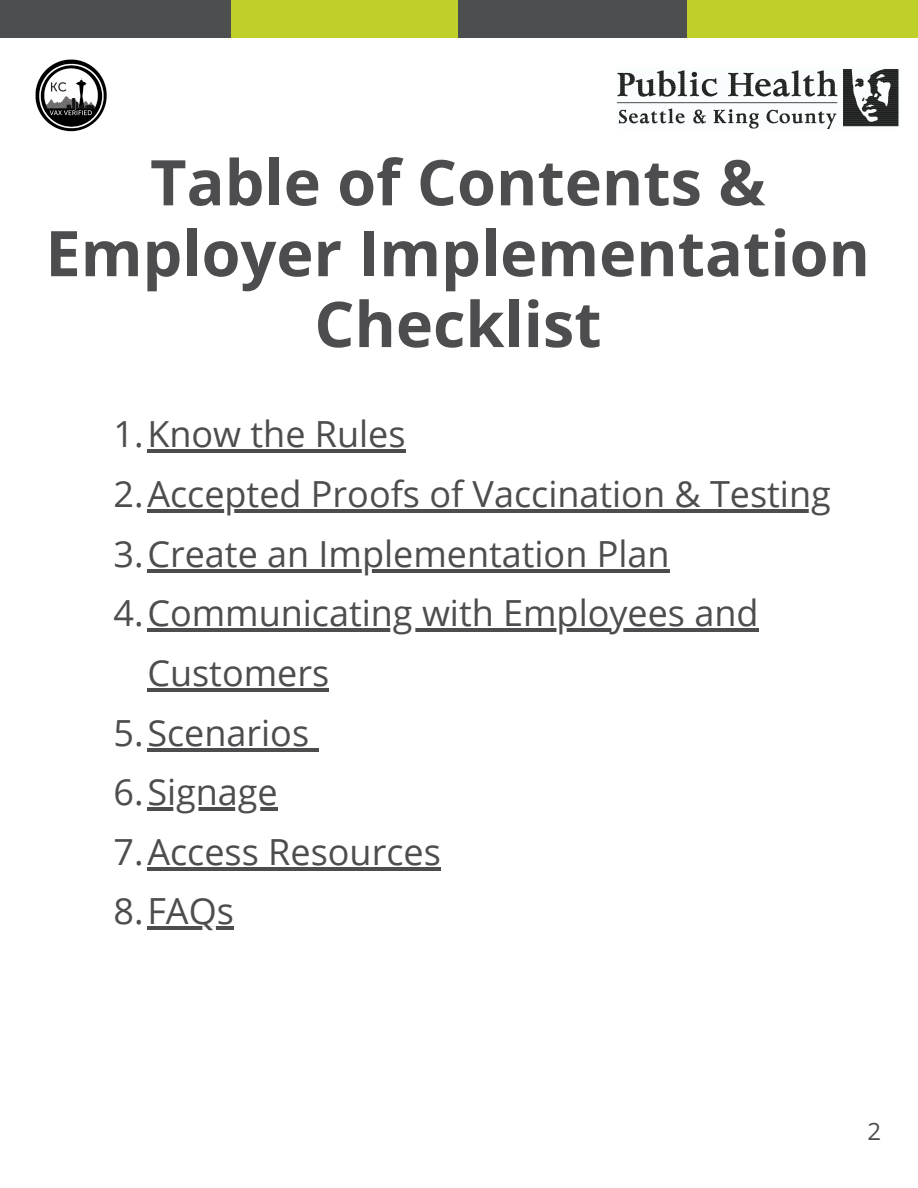
<style>
.page{position:relative;width:918px;height:1188px;background:#fff}
.page>*{position:absolute;margin:0;border:0;box-sizing:border-box;transform-origin:0 0}
.t1{font:700 63px/70.8px "Open Sans";color:#4d4d4f;text-align:center}
.t2{font:36px "Open Sans";color:#4d4d4f}
.t3{font:24px "Open Sans";color:#4d4d4f}
</style>
<div class="page">
<div style="left:227px;top:0;width:231px;height:37px;background:#bfd02b"></div>
<div style="left:458px;top:0;width:231px;height:37px;background:#4c4e4f"></div>
<div style="left:687px;top:0;width:231px;height:37px;background:#bfd02b"></div>
<hr style="left:147px;top:450px;width:259px;height:3px;background:#4d4d4f">
<hr style="left:147px;top:509px;width:684px;height:4px;background:#4d4d4f">
<hr style="left:147px;top:569px;width:523px;height:3px;background:#4d4d4f">
<hr style="left:147px;top:629px;width:612px;height:3px;background:#4d4d4f">
<hr style="left:147px;top:688px;width:182px;height:4px;background:#4d4d4f">
<hr style="left:147px;top:748px;width:162px;height:3px;background:#4d4d4f">
<svg style="left:309px;top:748px;width:10px;height:3px"></svg>
<svg style="left:147px;top:807px;width:131px;height:4px"></svg>
<hr style="left:147px;top:867px;width:294px;height:3px;background:#4d4d4f">
<hr style="left:147px;top:927px;width:87px;height:3px;background:#4d4d4f">
<div style="left:0;top:0;width:231px;height:37px;background:#4c4e4f"></div>
<img style="left:35px;top:59px;width:72px;height:73px">
<img style="left:617px;top:69px;width:282px;height:59px">
<h1 class="t1" style="left:45px;top:145px;width:826px">Table of Contents &amp;<br>Employer Implementation<br>Checklist</h1>
<p class="t2" style="left:114px;top:409px;width:293px">1.Know the Rules</p>
<p class="t2" style="left:114px;top:469px;width:719px">2.Accepted Proofs of Vaccination &amp; Testing</p>
<p class="t2" style="left:114px;top:528px;width:557px">3.Create an Implementation Plan</p>
<p class="t2" style="left:114px;top:588px;width:646px">4.Communicating with Employees and</p>
<p class="t2" style="left:147px;top:648px;width:183px">Customers</p>
<p class="t2" style="left:114px;top:707px;width:197px">5.Scenarios</p>
<p class="t2" style="left:114px;top:767px;width:166px">6.Signage</p>
<p class="t2" style="left:114px;top:826px;width:329px">7.Access Resources</p>
<p class="t2" style="left:114px;top:886px;width:122px">8.FAQs</p>
<p class="t3" style="left:867px;top:1114px;width:15px">2</p>
</div>
